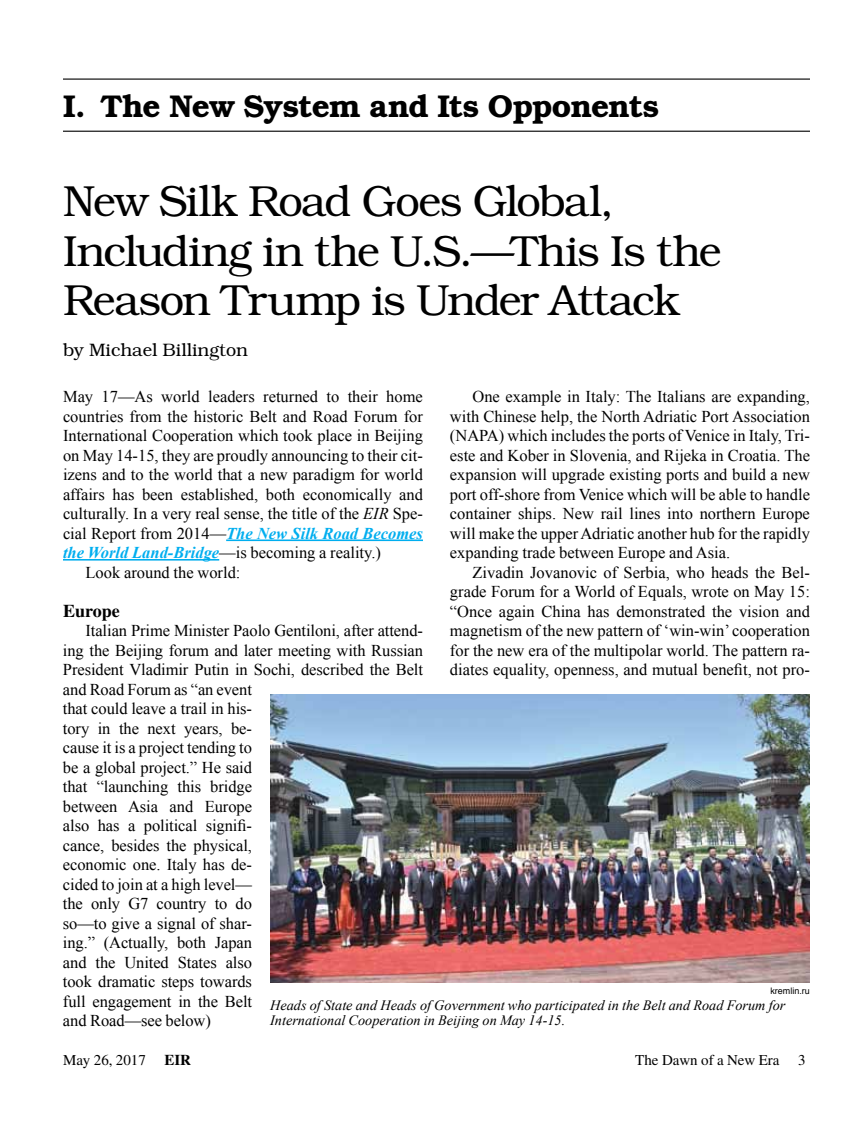
<style>
.page{position:relative;width:864px;height:1134px;background:#fff}
.page>*{position:absolute;margin:0;border:0;box-sizing:border-box;transform-origin:0 0}
.t1{font:300 43.5px/49.5px "Bookman";letter-spacing:-.035em;color:#000}
.t2{font:600 31.5px "Bookman";letter-spacing:-.025em;color:#000}
.t3{font:300 18px "Bookman";color:#000}
.t4{font:700 18px "Times";color:#000}
.t5{font:16.5px/19.5px "Times New Roman";letter-spacing:-.005em;color:#000;text-align:justify}
.t6{font:italic 700 16.5px "Times New Roman";color:#00aeef}
.t7{font:15px "Times";color:#000}
.t8{font:italic 14.25px/15.8px "Times New Roman";color:#000}
.t9{font:9px "Helvetica";color:#000}
.s1{font-style:italic}
.s2{font-weight:400;font-style:normal;color:#000}
.s3{font-weight:700;font-style:italic;color:#00aeef}
.s4{font-weight:700}
</style>
<div class="page">
<hr style="left:226px;top:540px;width:197px;height:1px;background:#00aeef">
<hr style="left:63px;top:559px;width:156px;height:2px;background:#00aeef">
<img style="left:270px;top:695px;width:540px;height:288px">
<hr style="left:63px;top:79px;width:747px;height:1px;background:#000">
<hr style="left:63px;top:131px;width:747px;height:1px;background:#000">
<h2 class="t2" style="left:63px;top:88px;width:598px">I. The New System and Its Opponents</h2>
<h1 class="t1" style="left:63px;top:177px;width:660px">New Silk Road Goes Global,<br>Including in the U.S.—This Is the<br>Reason Trump is Under Attack</h1>
<p class="t3" style="left:63px;top:339px;width:186px">by Michael Billington</p>
<p class="t5" style="left:63px;top:386px;width:361px">May 17—As world leaders returned to their home</p>
<p class="t5" style="left:63px;top:406px;width:361px">countries from the historic Belt and Road Forum for</p>
<p class="t5" style="left:63px;top:425px;width:361px">International Cooperation which took place in Beijing</p>
<p class="t5" style="left:63px;top:445px;width:361px">on May 14-15, they are proudly announcing to their cit-</p>
<p class="t5" style="left:63px;top:464px;width:361px">izens and to the world that a new paradigm for world</p>
<p class="t5" style="left:63px;top:484px;width:362px">affairs has been established, both economically and</p>
<p class="t5" style="left:63px;top:503px;width:362px">culturally. In a very real sense, the title of the <span class="s1">EIR</span> Spe-</p>
<p class="t6" style="left:63px;top:521px;width:361px"><span class="s2">cial Report from 2014—</span>The New Silk Road Becomes</p>
<p class="t5" style="left:63px;top:542px;width:319px"><span class="s3">the World Land-Bridge</span>—is becoming a reality.)</p>
<p class="t5" style="left:86px;top:562px;width:157px">Look around the world:</p>
<p class="t4" style="left:63px;top:600px;width:58px">Europe</p>
<p class="t5" style="left:63px;top:620px;width:362px;text-align:left;text-indent:23px">Italian Prime Minister Paolo Gentiloni, after attend&shy;ing the Beijing forum and later meeting with Russian<br>President Vladimir Putin in Sochi, described the Belt and Road Forum as “an event<br>that could leave a trail in his-<br>tory in the next years, be-<br>cause it is a project tending to<br>be a global project.” He said<br>that “launching this bridge<br>between Asia and Europe<br>also has a political signifi-<br>cance, besides the physical,<br>economic one. Italy has de-<br>cided to join at a high level—<br>the only G7 country to do<br>so—to give a signal of shar-<br>ing.” (Actually, both Japan<br>and the United States also<br>took dramatic steps towards<br>full engagement in the Belt<br>and Road—see below)</p>
<p class="t5" style="left:450px;top:387px;width:362px;text-indent:23px">One example in Italy: The Italians are expanding, with Chinese help, the North Adriatic Port Association (NAPA) which includes the ports of Venice in Italy, Tri&shy;este and Kober in Slovenia, and Rijeka in Croatia. The expansion will upgrade existing ports and build a new port off-shore from Venice which will be able to handle container ships. New rail lines into northern Europe will make the upper Adriatic another hub for the rapidly expanding trade between Europe and Asia.</p>
<p class="t5" style="left:450px;top:562px;width:362px;text-indent:23px">Zivadin Jovanovic of Serbia, who heads the Bel&shy;grade Forum for a World of Equals, wrote on May 15: “Once again China has demonstrated the vision and magnetism of the new pattern of ‘win-win’ cooperation for the new era of the multipolar world. The pattern ra&shy;diates equality, openness, and mutual benefit, not pro-</p>
<p class="t9" style="left:770px;top:984px;width:41px">kremlin.ru</p>
<p class="t8" style="left:270px;top:997px;width:517px">Heads of State and Heads of Government who participated in the Belt and Road Forum for<br>International Cooperation in Beijing on May 14-15.</p>
<p class="t7" style="left:63px;top:1052px;width:130px">May 26, 2017 <span class="s4">EIR</span></p>
<p class="t7" style="left:635px;top:1052px;width:172px">The Dawn of a New Era 3</p>
</div>
